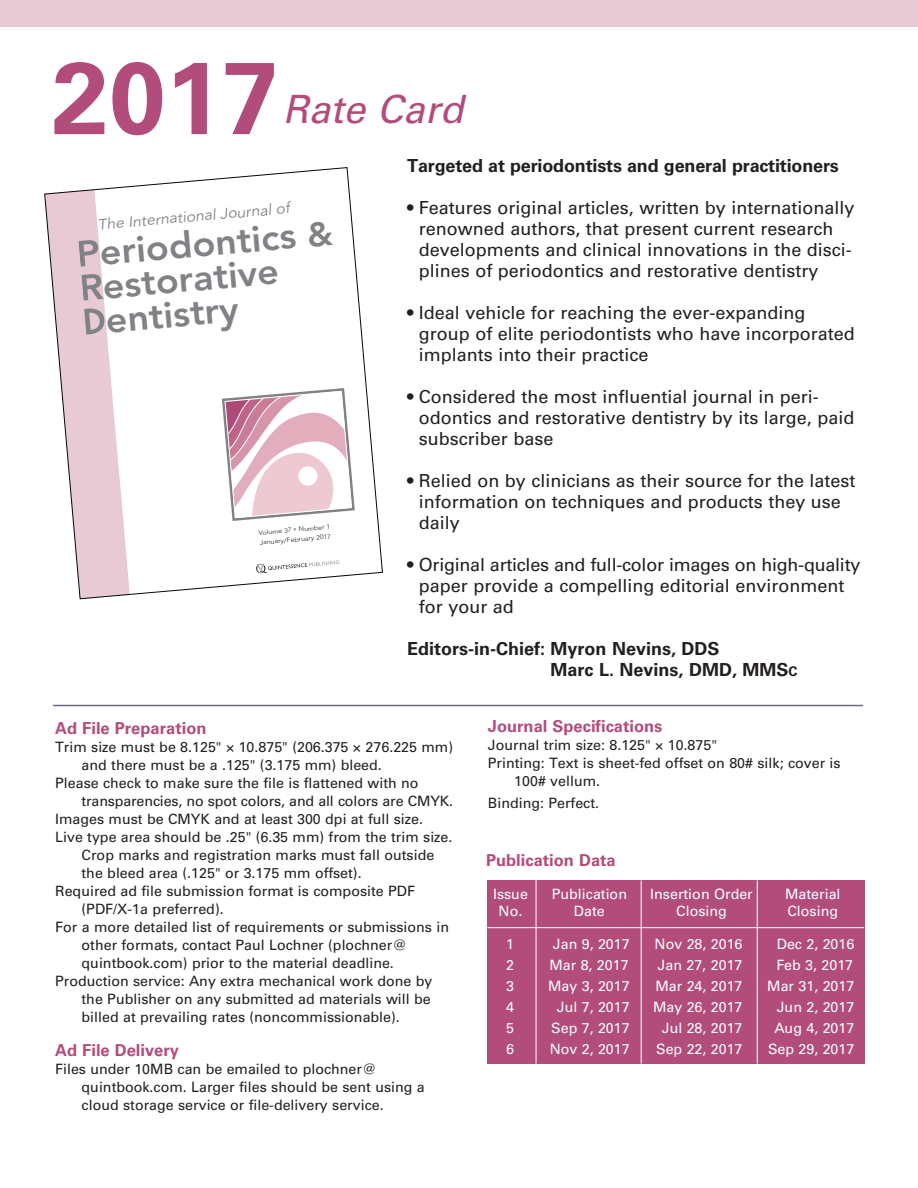
<style>
.page{position:relative;width:918px;height:1188px;background:#fff}
.page>*{position:absolute;margin:0;border:0;box-sizing:border-box;transform-origin:0 0}
.t1{font:700 101.85px "Univers LT Std";color:#b24c7b}
.t2{font:italic 39px "Univers LT Std";color:#b24c7b}
.t3{font:800 36.15px/34px "Avenir LT Std";color:#808285;scale:1.04 1}
.t4{font:18px/21px "Univers LT Std";color:#231f20}
.t5{font:700 18px/21px "Univers LT Std";letter-spacing:-.01em;color:#231f20}
.t6{font:700 16.5px "Univers LT Std";color:#b24c7b}
.t7{font:italic 15px "Avenir LT Std";color:#808285;scale:1.04 1}
.t8{font:14.25px/18px "Univers LT Std";color:#231f20}
.Text{font:14.25px "Univers LT Std";color:#fff}
.t9{font:300 6.45px/9.8px "Avenir LT Std";color:#231f20;scale:1.11 1}
.s1{font-size:33.3px}
.s2{font-size:7.05px;color:#939598}
.s3{font-size:13.5px}
</style>
<div class="page">
<div style="left:487px;top:880px;width:378px;height:184px;background:#b24c7b"></div>
<hr style="left:487px;top:927px;width:377px;height:1px;background:#fff">
<hr style="left:536px;top:880px;width:1px;height:184px;background:#fff">
<hr style="left:641px;top:880px;width:1px;height:184px;background:#fff">
<hr style="left:757px;top:880px;width:1px;height:184px;background:#fff">
<hr style="left:53px;top:705px;width:810px;height:1px;background:#6f6a82">
<div style="left:0;top:0;width:918px;height:27px;background:#e8cad4"></div>
<svg style="left:44px;top:167px;width:339px;height:433px"></svg>
<p class="t1" style="left:52px;top:39px;width:228px">2017</p>
<p class="t2" style="left:283px;top:86px;width:182px">Rate Card</p>
<p class="t7" style="left:97px;top:216px;width:187px;rotate:-5deg">The International Journal of</p>
<p class="t3" style="left:98px;top:235px;width:226px;rotate:-5deg">eriodontics <span class="s1">&amp; </span>estorative entistry</p>
<p class="t9" style="left:258px;top:528px;width:66px;rotate:-5deg">Volume 37 <span class="s2">•</span> Number 1<br>January/February 2017</p>
<p class="t5" style="left:407px;top:156px;width:433px">Targeted at periodontists and general practitioners</p>
<p class="t4" style="left:419px;top:197px;width:437px;text-indent:-12px">• Features original articles, written by internationally renowned authors, that present current research developments and clinical innovations in the disci&shy;plines of periodontics and restorative dentistry</p>
<p class="t4" style="left:419px;top:302px;width:438px;text-indent:-12px">• Ideal vehicle for reaching the ever-expanding group of elite periodontists who have incorporated implants into their practice</p>
<p class="t4" style="left:419px;top:386px;width:437px;text-indent:-12px">• Considered the most influential journal in peri&shy;odontics and restorative dentistry by its large, paid subscriber base</p>
<p class="t4" style="left:419px;top:470px;width:438px;text-indent:-12px">• Relied on by clinicians as their source for the latest information on techniques and products they use daily</p>
<p class="t4" style="left:419px;top:554px;width:443px;text-indent:-12px">• Original articles and full-color images on high-quality paper provide a compelling editorial environment for your ad</p>
<p class="t5" style="left:551px;top:639px;width:249px;text-indent:-144px">Editors-in-Chief: Myron Nevins, DDS<br>Marc L. Nevins, DMD, MMS<span class="s3">c</span></p>
<p class="t6" style="left:55px;top:718px;width:153px">Ad File Preparation</p>
<p class="t8" style="left:82px;top:738px;width:373px;text-indent:-26px">Trim size must be 8.125" × 10.875" (206.375 × 276.225 mm) and there must be a .125" (3.175 mm) bleed.</p>
<p class="t8" style="left:82px;top:774px;width:373px;text-indent:-26px">Please check to make sure the file is flattened with no transparencies, no spot colors, and all colors are CMYK.</p>
<p class="t8" style="left:55px;top:810px;width:369px">Images must be CMYK and at least 300 dpi at full size.</p>
<p class="t8" style="left:82px;top:828px;width:372px;text-indent:-26px">Live type area should be .25" (6.35 mm) from the trim size.<br>Crop marks and registration marks must fall outside the bleed area (.125" or 3.175 mm offset).</p>
<p class="t8" style="left:82px;top:882px;width:335px;text-indent:-26px">Required ad file submission format is composite PDF (PDF/X-1a preferred).</p>
<p class="t8" style="left:82px;top:918px;width:369px;text-indent:-26px">For a more detailed list of requirements or submissions in other formats, contact Paul Lochner (plochner@ quintbook.com) prior to the material deadline.</p>
<p class="t8" style="left:82px;top:972px;width:352px;text-indent:-26px">Production service: Any extra mechanical work done by the Publisher on any submitted ad materials will be billed at prevailing rates (noncommissionable).</p>
<p class="t6" style="left:55px;top:1041px;width:125px">Ad File Delivery</p>
<p class="t8" style="left:82px;top:1060px;width:345px;text-indent:-26px">Files under 10MB can be emailed to plochner@ quintbook.com. Larger files should be sent using a cloud storage service or file-delivery service.</p>
<p class="t6" style="left:488px;top:717px;width:176px">Journal Specifications</p>
<p class="t8" style="left:488px;top:736px;width:231px">Journal trim size: 8.125" × 10.875"</p>
<p class="t8" style="left:514px;top:754px;width:328px;text-indent:-26px">Printing: Text is sheet-fed offset on 80# silk; cover is<br>100# vellum.</p>
<p class="t8" style="left:488px;top:794px;width:113px">Binding: Perfect.</p>
<p class="t6" style="left:486px;top:851px;width:131px">Publication Data</p>
<p class="Text" style="left:493px;top:886px;width:36px">Issue</p>
<p class="Text" style="left:552px;top:886px;width:77px">Publication</p>
<p class="Text" style="left:650px;top:886px;width:104px">Insertion Order</p>
<p class="Text" style="left:785px;top:886px;width:57px">Material</p>
<p class="Text" style="left:499px;top:902px;width:25px">No.</p>
<p class="Text" style="left:574px;top:902px;width:32px">Date</p>
<p class="Text" style="left:676px;top:902px;width:52px">Closing</p>
<p class="Text" style="left:787px;top:902px;width:52px">Closing</p>
<p class="Text" style="left:506px;top:935px;width:9px">1</p>
<p class="Text" style="left:553px;top:935px;width:78px">Jan 9, 2017</p>
<p class="Text" style="left:655px;top:935px;width:89px">Nov 28, 2016</p>
<p class="Text" style="left:777px;top:935px;width:79px">Dec 2, 2016</p>
<p class="Text" style="left:506px;top:956px;width:9px">2</p>
<p class="Text" style="left:549px;top:956px;width:81px">Mar 8, 2017</p>
<p class="Text" style="left:658px;top:956px;width:87px">Jan 27, 2017</p>
<p class="Text" style="left:776px;top:956px;width:78px">Feb 3, 2017</p>
<p class="Text" style="left:506px;top:977px;width:9px">3</p>
<p class="Text" style="left:548px;top:977px;width:83px">May 3, 2017</p>
<p class="Text" style="left:655px;top:977px;width:89px">Mar 24, 2017</p>
<p class="Text" style="left:767px;top:977px;width:89px">Mar 31, 2017</p>
<p class="Text" style="left:506px;top:998px;width:9px">4</p>
<p class="Text" style="left:557px;top:998px;width:74px">Jul 7, 2017</p>
<p class="Text" style="left:653px;top:998px;width:91px">May 26, 2017</p>
<p class="Text" style="left:777px;top:998px;width:79px">Jun 2, 2017</p>
<p class="Text" style="left:506px;top:1019px;width:9px">5</p>
<p class="Text" style="left:551px;top:1019px;width:80px">Sep 7, 2017</p>
<p class="Text" style="left:662px;top:1019px;width:82px">Jul 28, 2017</p>
<p class="Text" style="left:774px;top:1019px;width:81px">Aug 4, 2017</p>
<p class="Text" style="left:506px;top:1040px;width:9px">6</p>
<p class="Text" style="left:550px;top:1040px;width:82px">Nov 2, 2017</p>
<p class="Text" style="left:656px;top:1040px;width:88px">Sep 22, 2017</p>
<p class="Text" style="left:768px;top:1040px;width:88px">Sep 29, 2017</p>
</div>
